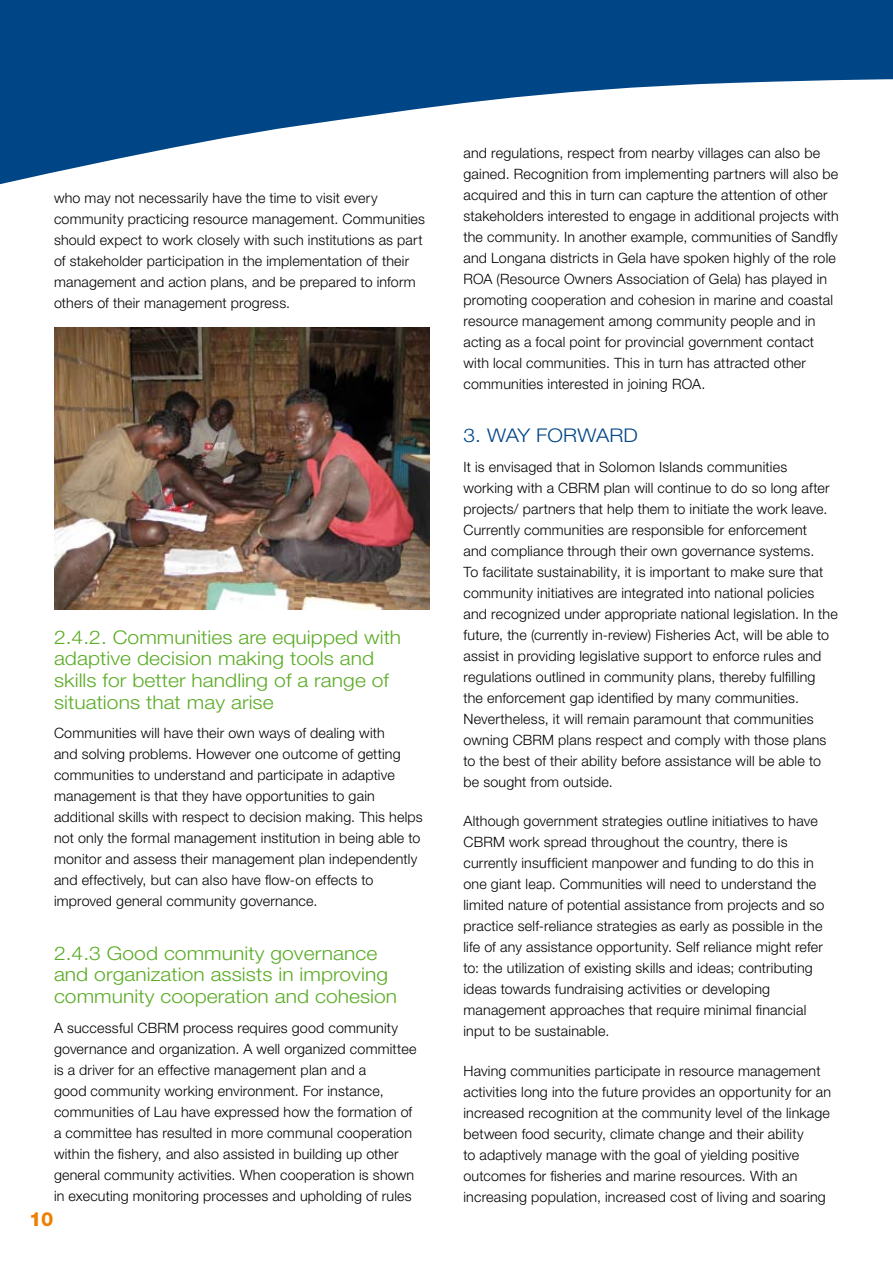
<style>
.page{position:relative;width:893px;height:1263px;background:#fff}
.page>*{position:absolute;margin:0;border:0;box-sizing:border-box;transform-origin:0 0}
.t1{font:800 19.5px "Helvetica Neue";color:#ee7f00}
.t2{font:300 18.9px/21.8px "Helvetica Neue";letter-spacing:.005em;color:#5bac26;scale:1.11 1}
.t3{font:300 18.9px "Helvetica Neue";letter-spacing:-.005em;color:#004687;scale:1.11 1}
.t4{font:300 14.25px/21px "Helvetica Neue";letter-spacing:.015em;color:#000}
</style>
<div class="page">
<svg style="left:0;top:0;width:892px;height:185px;fill:#004687"></svg>
<svg style="left:892px;top:0;width:1px;height:80px"></svg>
<img style="left:54px;top:327px;width:375px;height:282px">
<p class="t4" style="left:54px;top:187px;width:373px">who may not necessarily have the time to visit every community practicing resource management. Communities should expect to work closely with such institutions as part of stakeholder participation in the implementation of their management and action plans, and be prepared to inform others of their management progress.</p>
<h2 class="t2" style="left:54px;top:626px;width:314px">2.4.2. Communities are equipped with adaptive decision making tools and skills for better handling of a range of situations that may arise</h2>
<p class="t4" style="left:54px;top:722px;width:370px">Communities will have their own ways of dealing with<br>and solving problems. However one outcome of getting communities to understand and participate in adaptive management is that they have opportunities to gain additional skills with respect to decision making. This helps not only the formal management institution in being able to monitor and assess their management plan independently and effectively, but can also have flow-on effects to improved general community governance.</p>
<h2 class="t2" style="left:54px;top:941px;width:311px">2.4.3 Good community governance and organization assists in improving community cooperation and cohesion</h2>
<p class="t4" style="left:54px;top:1017px;width:364px">A successful CBRM process requires good community governance and organization. A well organized committee is a driver for an effective management plan and a<br>good community working environment. For instance, communities of Lau have expressed how the formation of a committee has resulted in more communal cooperation within the fishery, and also assisted in building up other general community activities. When cooperation is shown in executing monitoring processes and upholding of rules</p>
<h1 class="t1" style="left:29px;top:1207px;width:26px">1 0</h1>
<p class="t4" style="left:463px;top:142px;width:377px">and regulations, respect from nearby villages can also be gained. Recognition from implementing partners will also be acquired and this in turn can capture the attention of other stakeholders interested to engage in additional projects with the community. In another example, communities of Sandfly and Longana districts in Gela have spoken highly of the role ROA</p>
<p class="t4" style="left:463px;top:268px;width:371px;text-indent:33px">(Resource Owners Association of Gela) has played in promoting cooperation and cohesion in marine and coastal resource management among community people and in acting as a focal point for provincial government contact with local communities. This in turn has attracted other communities interested in joining ROA</p>
<p class="t4" style="left:701px;top:373px;width:5px">.</p>
<h2 class="t3" style="left:463px;top:424px;width:159px">3. WAY FORWAR D</h2>
<p class="t4" style="left:463px;top:456px;width:376px">It is envisaged that in Solomon Islands communities working with a CBRM plan will continue to do so long after projects/ partners that help them to initiate the work leave.<br>Currently communities are responsible for enforcement<br>and compliance through their own governance systems.<br>To facilitate sustainability, it is important to make sure that community initiatives are integrated into national policies and recognized under appropriate national legislation. In the future, the (currently in-review) Fisheries Act, will be able to assist in providing legislative support to enforce rules and regulations outlined in community plans, thereby fulfilling the enforcement gap identified by many communities.<br>Nevertheless, it will remain paramount that communities owning CBRM plans respect and comply with those plans to the best of their ability before assistance will be able to be sought from outside.</p>
<p class="t4" style="left:463px;top:810px;width:362px">Although government strategies outline initiatives to have CBRM work spread throughout the country, there is currently insufficient manpower and funding to do this in one giant leap. Communities will need to understand the limited nature of potential assistance from projects and so practice self-reliance strategies as early as possible in the life of any assistance opportunity. Self reliance might refer to: the utilization of existing skills and ideas; contributing ideas towards fundraising activities or developing management approaches that require minimal financial input to be sustainable.</p>
<p class="t4" style="left:463px;top:1060px;width:369px">Having communities participate in resource management activities long into the future provides an opportunity for an increased recognition at the community level of the linkage between food security, climate change and their ability<br>to adaptively manage with the goal of yielding positive outcomes for fisheries and marine resources. With an increasing population, increased cost of living and soaring</p>
</div>
